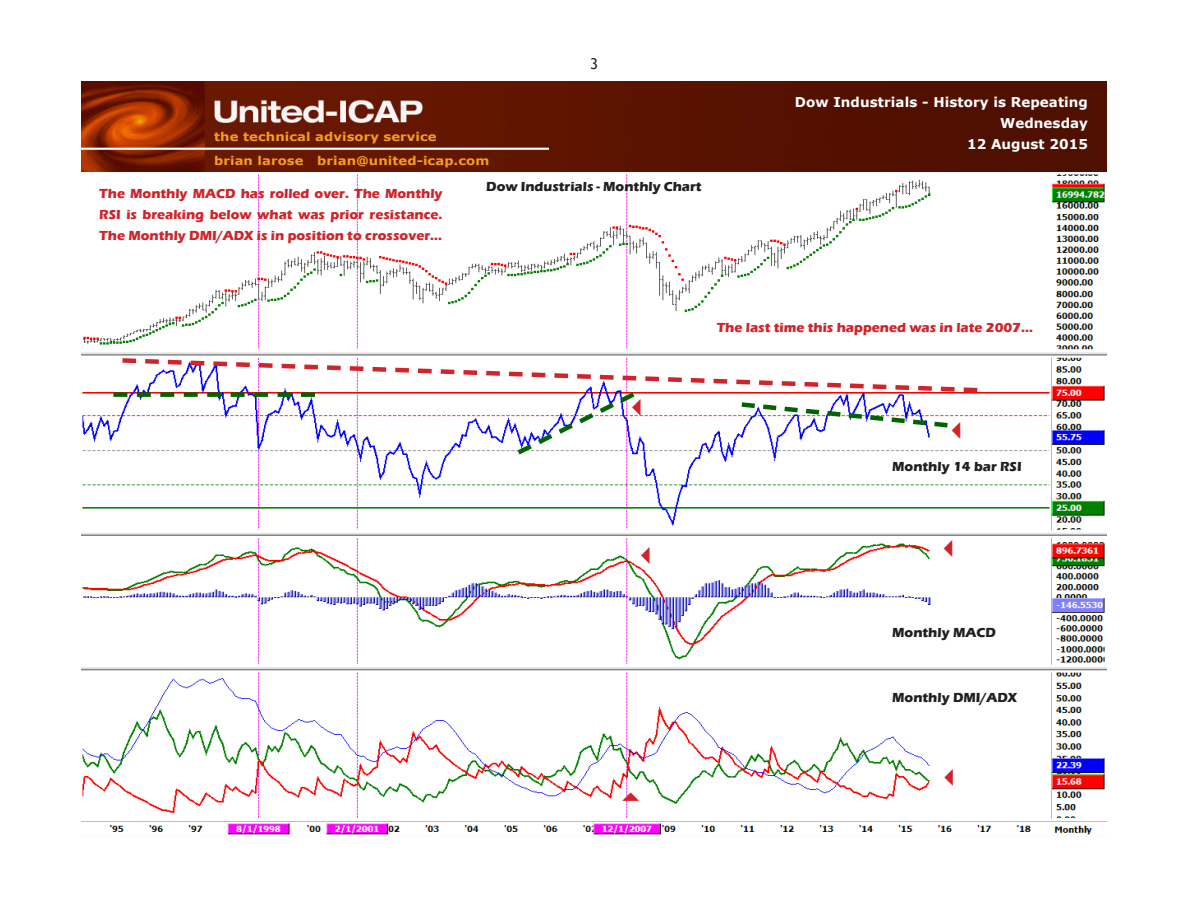
<style>
.page{position:relative;width:1188px;height:918px;background:#fff}
.page>*{position:absolute;margin:0;border:0;box-sizing:border-box;transform-origin:0 0}
.t1{font:15px "Trebuchet MS";color:#231f20}
.t2{font:700 13.5px/21px "Eras ITC";color:#d1232a;text-align:justify}
.t3{font:700 13.5px "Eras ITC";color:#231f20}
.t4{font:700 13.5px/21px "Verdana";letter-spacing:.005em;color:#fff;text-align:right}
.t5{font:700 12px/23.4px "Verdana";letter-spacing:.005em;color:#f89c1f;scale:1.1 1}
</style>
<div class="page">
<img style="left:81px;top:81px;width:1026px;height:754px">
<svg style="left:622px;top:792px;width:17px;height:8px"></svg>
<svg style="left:944px;top:540px;width:8px;height:17px"></svg>
<svg style="left:945px;top:769px;width:8px;height:17px"></svg>
<svg style="left:113px;top:356px;width:869px;height:103px"></svg>
<svg style="left:641px;top:547px;width:9px;height:17px"></svg>
<p class="t5" style="left:214px;top:125px;width:252px">the technical advisory service<br>brian larose brian@united-icap.com</p>
<p class="t1" style="left:590px;top:55px;width:9px">3</p>
<p class="t2" style="left:99px;top:183px;width:345px">The Monthly MACD has rolled over. The Monthly RSI is breaking below what was prior resistance.<br>The Monthly DMI/ADX is in position to crossover...</p>
<p class="t3" style="left:486px;top:178px;width:217px">Dow Industrials - Monthly Chart</p>
<p class="t4" style="left:795px;top:91px;width:295px">Dow Industrials - History is Repeating<br>Wednesday<br>12 August 2015</p>
<p class="t2" style="left:717px;top:317px;width:318px">The last time this happened was in late 2007...</p>
<p class="t3" style="left:892px;top:459px;width:131px">Monthly 14 bar RSI</p>
<p class="t3" style="left:892px;top:625px;width:105px">Monthly MACD</p>
<p class="t3" style="left:892px;top:690px;width:126px">Monthly DMI/ADX</p>
</div>
